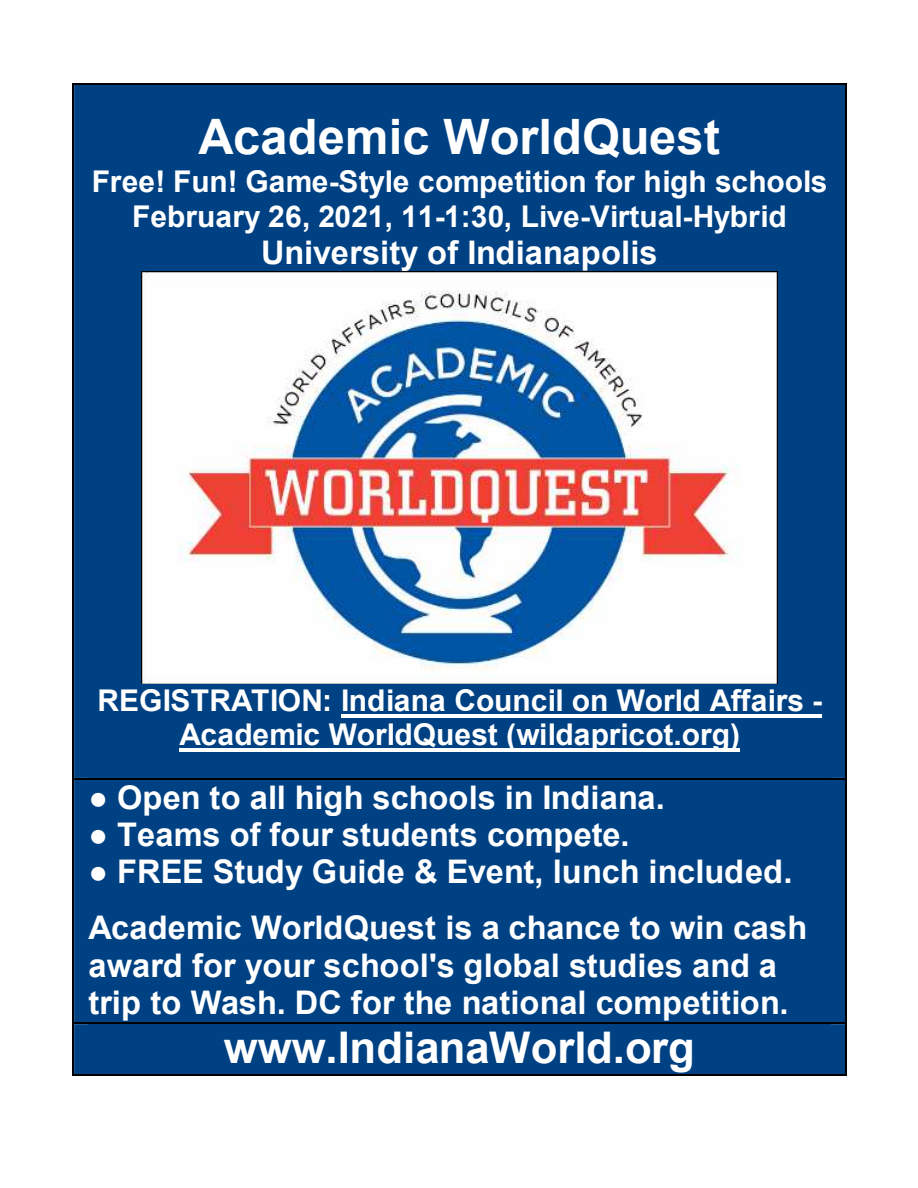
<style>
.page{position:relative;width:918px;height:1188px;background:#fff}
.page>*{position:absolute;margin:0;border:0;box-sizing:border-box;transform-origin:0 0}
.t1{font:700 48.9px "Arial";color:#fff}
.t2{font:700 43.65px "Arial";color:#fff}
.t3{font:700 32.55px/55.9px "Arial";letter-spacing:.005em;color:#fff}
.t4{font:700 30px/34.5px "Arial";color:#fff;text-align:center}
</style>
<div class="page">
<svg style="left:74px;top:85px;width:771px;height:693px;background:#044485"></svg>
<div style="left:88px;top:85px;width:743px;height:25px;background:#004183"></div>
<div style="left:88px;top:110px;width:743px;height:56px;background:#004183"></div>
<div style="left:88px;top:166px;width:743px;height:34px;background:#004183"></div>
<div style="left:88px;top:200px;width:743px;height:35px;background:#004183"></div>
<div style="left:88px;top:235px;width:743px;height:37px;background:#004183"></div>
<div style="left:88px;top:272px;width:743px;height:412px;background:#004183"></div>
<img style="left:141px;top:272px;width:637px;height:412px">
<div style="left:88px;top:684px;width:743px;height:35px;background:#004183"></div>
<hr style="left:341px;top:714px;width:481px;height:3px;background:#fff">
<div style="left:88px;top:719px;width:743px;height:34px;background:#004183"></div>
<hr style="left:180px;top:749px;width:560px;height:3px;background:#fff">
<div style="left:88px;top:753px;width:743px;height:18px;background:#004183"></div>
<div style="left:88px;top:771px;width:743px;height:7px;background:#004183"></div>
<hr style="left:74px;top:84px;width:771px;height:1px;background:#000">
<hr style="left:73px;top:85px;width:1px;height:693px;background:#000">
<hr style="left:845px;top:85px;width:2px;height:693px;background:#000">
<div style="left:74px;top:779px;width:771px;height:244px;background:#004183"></div>
<div style="left:88px;top:779px;width:743px;height:37px;background:#004183"></div>
<div style="left:88px;top:816px;width:743px;height:38px;background:#004183"></div>
<div style="left:88px;top:854px;width:743px;height:37px;background:#004183"></div>
<div style="left:88px;top:891px;width:743px;height:19px;background:#004183"></div>
<div style="left:88px;top:910px;width:743px;height:38px;background:#004183"></div>
<div style="left:88px;top:948px;width:743px;height:37px;background:#004183"></div>
<div style="left:88px;top:985px;width:743px;height:38px;background:#004183"></div>
<hr style="left:74px;top:778px;width:771px;height:1px;background:#000">
<hr style="left:73px;top:779px;width:1px;height:244px;background:#000">
<hr style="left:845px;top:779px;width:2px;height:244px;background:#000">
<div style="left:73px;top:1023px;width:774px;height:53px;background:#004183"></div>
<p class="t1" style="left:199px;top:104px;width:523px">Academic WorldQuest</p>
<p class="t4" style="left:92px;top:165px;width:737px">Free! Fun! Game-Style competition for high schools<br>February 26, 2021, 11-1:30, Live-Virtual-Hybrid</p>
<p class="t3" style="left:261px;top:226px;width:398px">University of Indianapolis</p>
<p class="t4" style="left:98px;top:684px;width:726px">REGISTRATION: Indiana Council on World Affairs -<br>Academic WorldQuest (wildapricot.org)</p>
<p class="t3" style="left:88px;top:770px;width:578px">● Open to all high schools in Indiana.</p>
<p class="t3" style="left:88px;top:807px;width:543px">● Teams of four students compete.</p>
<p class="t3" style="left:88px;top:845px;width:720px">● FREE Study Guide &amp; Event, lunch included.<br>Academic WorldQuest is a chance to win cash</p>
<p class="t3" style="left:88px;top:948px;width:702px;line-height:37.2px">award for your school's global studies and a trip to Wash. DC for the national competition.</p>
<p class="t2" style="left:224px;top:1019px;width:472px">www.IndianaWorld.org</p>
</div>
